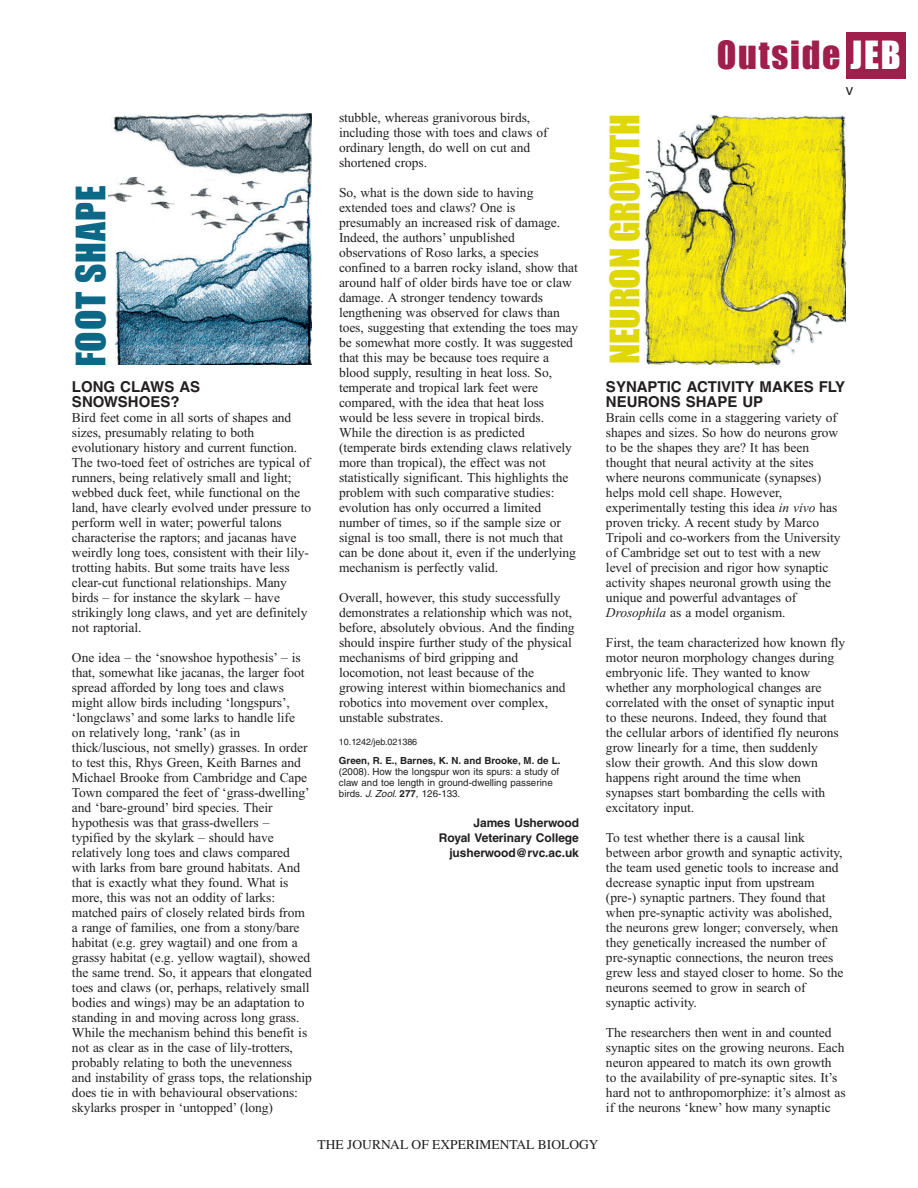
<style>
.page{position:relative;width:918px;height:1188px;background:#fff}
.page>*{position:absolute;margin:0;border:0;box-sizing:border-box;transform-origin:0 0}
.t1{font:37.5px "Impact";letter-spacing:-.01em;color:#e0d709}
.t2{font:37.5px "Impact";letter-spacing:.025em;color:#0b6887}
.t3{font:36px "Impact";letter-spacing:.05em;color:#a01e4b}
.t4{font:700 15px/15px "Helvetica";color:#231f20}
.t5{font:15px "Helvetica";color:#231f20}
.t6{font:13.5px/15px "Times New Roman";letter-spacing:-.005em;color:#231f20}
.t7{font:13.5px "Times";color:#231f20}
.t8{font:700 12px/15px "Helvetica";letter-spacing:-.005em;color:#231f20;text-align:right}
.t9{font:9.75px/11.2px "Helvetica";color:#231f20}
.t10{font:700 9.75px "Helvetica";color:#231f20}
.t11{font:9px "Helvetica";letter-spacing:-.005em;color:#231f20}
.s1{font-style:italic}
.s2{font-weight:700}
.s3{color:#fff}
</style>
<div class="page">
<div style="left:846px;top:32px;width:60px;height:46px;background:#a01e4b"></div>
<img style="left:108px;top:113px;width:204px;height:252px">
<img style="left:644px;top:114px;width:202px;height:251px">
<h1 class="t2" style="left:79px;top:367px;width:183px;rotate:-90deg">FOOT SHAPE</h1>
<p class="t4" style="left:72px;top:381px;width:130px">LONG CLAWS AS<br>SNOWSHOES?</p>
<p class="t6" style="left:72px;top:412px;width:241px">Bird feet come in all sorts of shapes and sizes, presumably relating to both evolutionary history and current function.<br>The two-toed feet of ostriches are typical of runners, being relatively small and light; webbed duck feet, while functional on the land, have clearly evolved under pressure to perform well in water; powerful talons characterise the raptors; and jacanas have weirdly long toes, consistent with their lily&shy;trotting habits. But some traits have less clear-cut functional relationships. Many birds – for instance the skylark – have strikingly long claws, and yet are definitely not raptorial.</p>
<p class="t6" style="left:72px;top:651px;width:241px">One idea – the ‘snowshoe hypothesis’ – is that, somewhat like jacanas, the larger foot spread afforded by long toes and claws might allow birds including ‘longspurs’, ‘longclaws’ and some larks to handle life on relatively long, ‘rank’ (as in thick/luscious, not smelly) grasses. In order to test this, Rhys Green, Keith Barnes and Michael Brooke from Cambridge and Cape Town compared the feet of ‘grass-dwelling’ and ‘bare-ground’ bird species. Their hypothesis was that grass-dwellers – typified by the skylark – should have relatively long toes and claws compared with larks from bare ground habitats. And that is exactly what they found. What is more, this was not an oddity of larks: matched pairs of closely related birds from a range of families, one from a stony/bare habitat (e.g. grey wagtail) and one from a grassy habitat (e.g. yellow wagtail), showed the same trend. So, it appears that elongated toes and claws (or, perhaps, relatively small bodies and wings) may be an adaptation to standing in and moving across long grass.<br>While the mechanism behind this benefit is not as clear as in the case of lily-trotters, probably relating to both the unevenness and instability of grass tops, the relationship does tie in with behavioural observations: skylarks prosper in ‘untopped’ (long)</p>
<p class="t6" style="left:339px;top:111px;width:210px">stubble, whereas granivorous birds, including those with toes and claws of ordinary length, do well on cut and shortened crops.</p>
<p class="t6" style="left:339px;top:186px;width:241px">So, what is the down side to having extended toes and claws? One is presumably an increased risk of damage.<br>Indeed, the authors’ unpublished observations of Roso larks, a species confined to a barren rocky island, show that around half of older birds have toe or claw damage. A stronger tendency towards lengthening was observed for claws than toes, suggesting that extending the toes may be somewhat more costly. It was suggested that this may be because toes require a blood supply, resulting in heat loss. So, temperate and tropical lark feet were compared, with the idea that heat loss would be less severe in tropical birds.<br>While the direction is as predicted (temperate birds extending claws relatively more than tropical), the effect was not statistically significant. This highlights the problem with such comparative studies: evolution has only occurred a limited number of times, so if the sample size or signal is too small, there is not much that can be done about it, even if the underlying mechanism is perfectly valid.</p>
<p class="t6" style="left:339px;top:591px;width:237px">Overall, however, this study successfully demonstrates a relationship which was not, before, absolutely obvious. And the finding should inspire further study of the physical mechanisms of bird gripping and locomotion, not least because of the growing interest within biomechanics and robotics into movement over complex, unstable substrates.</p>
<p class="t11" style="left:339px;top:738px;width:80px">10.1242/jeb.021386</p>
<p class="t10" style="left:339px;top:757px;width:223px">Green, R. E., Barnes, K. N. and Brooke, M. de L.</p>
<p class="t9" style="left:339px;top:767px;width:222px">(2008). How the longspur won its spurs: a study of claw and toe length in ground-dwelling passerine birds. <span class="s1">J. Zool</span>. <span class="s2">277</span>, 126-133.</p>
<p class="t8" style="left:439px;top:817px;width:142px">James Usherwood<br>Royal Veterinary College jusherwood@rvc.ac.uk</p>
<h1 class="t1" style="left:613px;top:364px;width:251px;rotate:-90deg">NEURON GROWTH</h1>
<h2 class="t3" style="left:717px;top:44px;width:185px">Outside <span class="s3">JEB</span></h2>
<p class="t5" style="left:846px;top:84px;width:9px">v</p>
<p class="t4" style="left:606px;top:381px;width:241px">SYNAPTIC ACTIVITY MAKES FLY<br>NEURONS SHAPE UP</p>
<p class="t6" style="left:606px;top:412px;width:236px">Brain cells come in a staggering variety of shapes and sizes. So how do neurons grow to be the shapes they are? It has been thought that neural activity at the sites where neurons communicate (synapses) helps mold cell shape. However, experimentally testing this idea <span class="s1">in vivo</span> has proven tricky. A recent study by Marco Tripoli and co-workers from the University of Cambridge set out to test with a new level of precision and rigor how synaptic activity shapes neuronal growth using the unique and powerful advantages of <span class="s1">Drosophila</span> as a model organism.</p>
<p class="t6" style="left:606px;top:636px;width:241px">First, the team characterized how known fly motor neuron morphology changes during embryonic life. They wanted to know whether any morphological changes are correlated with the onset of synaptic input to these neurons. Indeed, they found that the cellular arbors of identified fly neurons grow linearly for a time, then suddenly slow their growth. And this slow down happens right around the time when synapses start bombarding the cells with excitatory input.</p>
<p class="t6" style="left:606px;top:831px;width:239px">To test whether there is a causal link between arbor growth and synaptic activity, the team used genetic tools to increase and decrease synaptic input from upstream (pre-) synaptic partners. They found that when pre-synaptic activity was abolished, the neurons grew longer; conversely, when they genetically increased the number of pre-synaptic connections, the neuron trees grew less and stayed closer to home. So the neurons seemed to grow in search of synaptic activity.</p>
<p class="t6" style="left:606px;top:1026px;width:241px">The researchers then went in and counted synaptic sites on the growing neurons. Each neuron appeared to match its own growth<br>to the availability of pre-synaptic sites. It’s hard not to anthropomorphize: it’s almost as if the neurons ‘knew’ how many synaptic</p>
<p class="t7" style="left:318px;top:1137px;width:282px">THE JOURNAL OF EXPERIMENTAL BIOLOGY</p>
</div>
